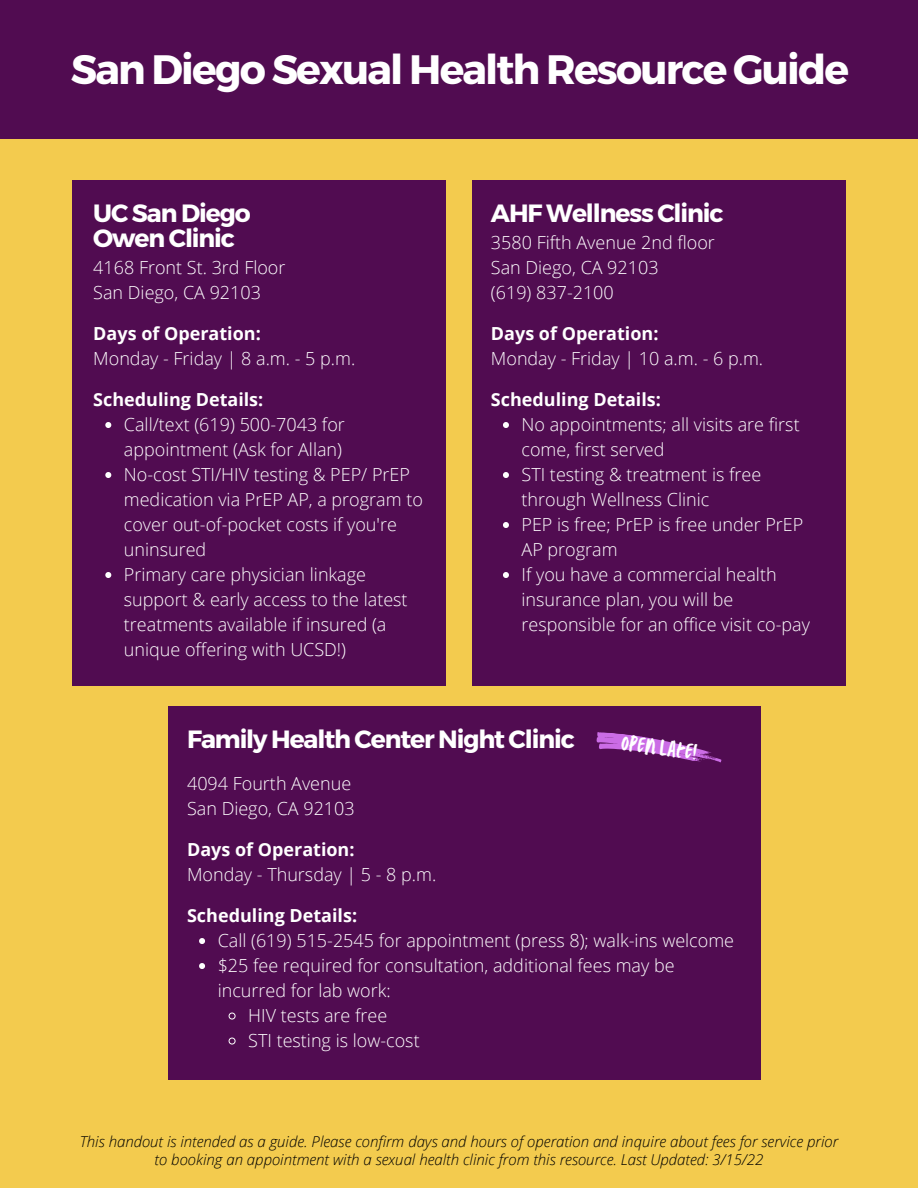
<style>
.page{position:relative;width:918px;height:1188px;background:#f3cb4e}
.page>*{position:absolute;margin:0;border:0;box-sizing:border-box;transform-origin:0 0}
.t1{font:700 41.1px "Montserrat";letter-spacing:-.045em;color:#fff}
.t2{font:700 25.05px "Montserrat";letter-spacing:-.045em;color:#fff}
.t3{font:22.2px "TC Milo Regular";color:#fff}
.t4{font:300 18px/25px "Open Sans";color:#fff}
.t5{font:700 18px "Open Sans";color:#fff}
.t6{font:italic 300 15px/18px "Open Sans";color:#000;text-align:center}
</style>
<div class="page">
<div style="left:0;top:0;width:918px;height:140px;background:#510c51"></div>
<div style="left:72px;top:180px;width:373px;height:505px;background:#510c51"></div>
<div style="left:472px;top:180px;width:374px;height:505px;background:#510c51"></div>
<div style="left:168px;top:706px;width:592px;height:374px;background:#510c51"></div>
<svg style="left:105px;top:422px;width:6px;height:6px"></svg>
<svg style="left:105px;top:472px;width:6px;height:6px"></svg>
<svg style="left:105px;top:572px;width:6px;height:6px"></svg>
<svg style="left:503px;top:422px;width:6px;height:6px"></svg>
<svg style="left:503px;top:472px;width:6px;height:6px"></svg>
<svg style="left:503px;top:522px;width:6px;height:6px"></svg>
<svg style="left:503px;top:572px;width:6px;height:6px"></svg>
<svg style="left:199px;top:938px;width:6px;height:6px"></svg>
<svg style="left:199px;top:963px;width:6px;height:6px"></svg>
<svg style="left:228px;top:1012px;width:8px;height:8px"></svg>
<svg style="left:228px;top:1037px;width:8px;height:8px"></svg>
<svg style="left:596px;top:732px;width:126px;height:31px"></svg>
<p class="t1" style="left:71px;top:43px;width:780px">San Diego Sexual Health Resource Guide</p>
<p class="t2" style="left:93px;top:197px;width:159px">UC San Diego</p>
<p class="t2" style="left:93px;top:222px;width:143px">Owen Clinic</p>
<p class="t4" style="left:93px;top:255px;width:194px">4168 Front St. 3rd Floor</p>
<p class="t4" style="left:93px;top:280px;width:169px">San Diego, CA 92103</p>
<p class="t5" style="left:93px;top:321px;width:169px">Days of Operation:</p>
<p class="t4" style="left:93px;top:346px;width:264px">Monday - Friday | 8 a.m. - 5 p.m.</p>
<p class="t5" style="left:93px;top:387px;width:172px">Scheduling Details:</p>
<p class="t4" style="left:124px;top:412px;width:223px">Call/text (619) 500-7043 for appointment (Ask for Allan)</p>
<p class="t4" style="left:124px;top:462px;width:300px">No-cost STI/HIV testing &amp; PEP/ PrEP medication via PrEP AP, a program to cover out-of-pocket costs if you're uninsured</p>
<p class="t4" style="left:124px;top:562px;width:285px">Primary care physician linkage support &amp; early access to the latest treatments available if insured (a unique offering with UCSD!)</p>
<p class="t2" style="left:491px;top:197px;width:234px">AHF Wellness Clinic</p>
<p class="t4" style="left:491px;top:230px;width:225px">3580 Fifth Avenue 2nd floor</p>
<p class="t4" style="left:491px;top:255px;width:169px">San Diego, CA 92103</p>
<p class="t4" style="left:491px;top:280px;width:124px">(619) 837-2100</p>
<p class="t5" style="left:491px;top:321px;width:169px">Days of Operation:</p>
<p class="t4" style="left:491px;top:346px;width:274px">Monday - Friday | 10 a.m. - 6 p.m.</p>
<p class="t5" style="left:491px;top:387px;width:172px">Scheduling Details:</p>
<p class="t4" style="left:522px;top:412px;width:280px">No appointments; all visits are first come, first served</p>
<p class="t4" style="left:522px;top:462px;width:241px">STI testing &amp; treatment is free through Wellness Clinic</p>
<p class="t4" style="left:522px;top:512px;width:283px">PEP is free; PrEP is free under PrEP<br>AP program</p>
<p class="t4" style="left:522px;top:562px;width:290px">If you have a commercial health insurance plan, you will be responsible for an office visit co-pay</p>
<p class="t2" style="left:187px;top:723px;width:389px">Family Health Center Night Clinic</p>
<p class="t4" style="left:187px;top:771px;width:166px">4094 Fourth Avenue</p>
<p class="t4" style="left:187px;top:796px;width:169px">San Diego, CA 92103</p>
<p class="t5" style="left:187px;top:837px;width:169px">Days of Operation:</p>
<p class="t4" style="left:187px;top:862px;width:251px">Monday - Thursday | 5 - 8 p.m.</p>
<p class="t5" style="left:187px;top:903px;width:172px">Scheduling Details:</p>
<p class="t3" style="left:623px;top:728px;width:78px;rotate:7deg">open late!</p>
<p class="t4" style="left:218px;top:928px;width:518px">Call (619) 515-2545 for appointment (press 8); walk-ins welcome</p>
<p class="t4" style="left:218px;top:953px;width:459px">$25 fee required for consultation, additional fees may be incurred for lab work:</p>
<p class="t4" style="left:248px;top:1003px;width:141px">HIV tests are free</p>
<p class="t4" style="left:248px;top:1028px;width:173px">STI testing is low-cost</p>
<p class="t6" style="left:80px;top:1132px;width:760px">This handout is intended as a guide. Please confirm days and hours of operation and inquire about fees for service prior to booking an appointment with a sexual health clinic from this resource. Last Updated: 3/15/22</p>
</div>
